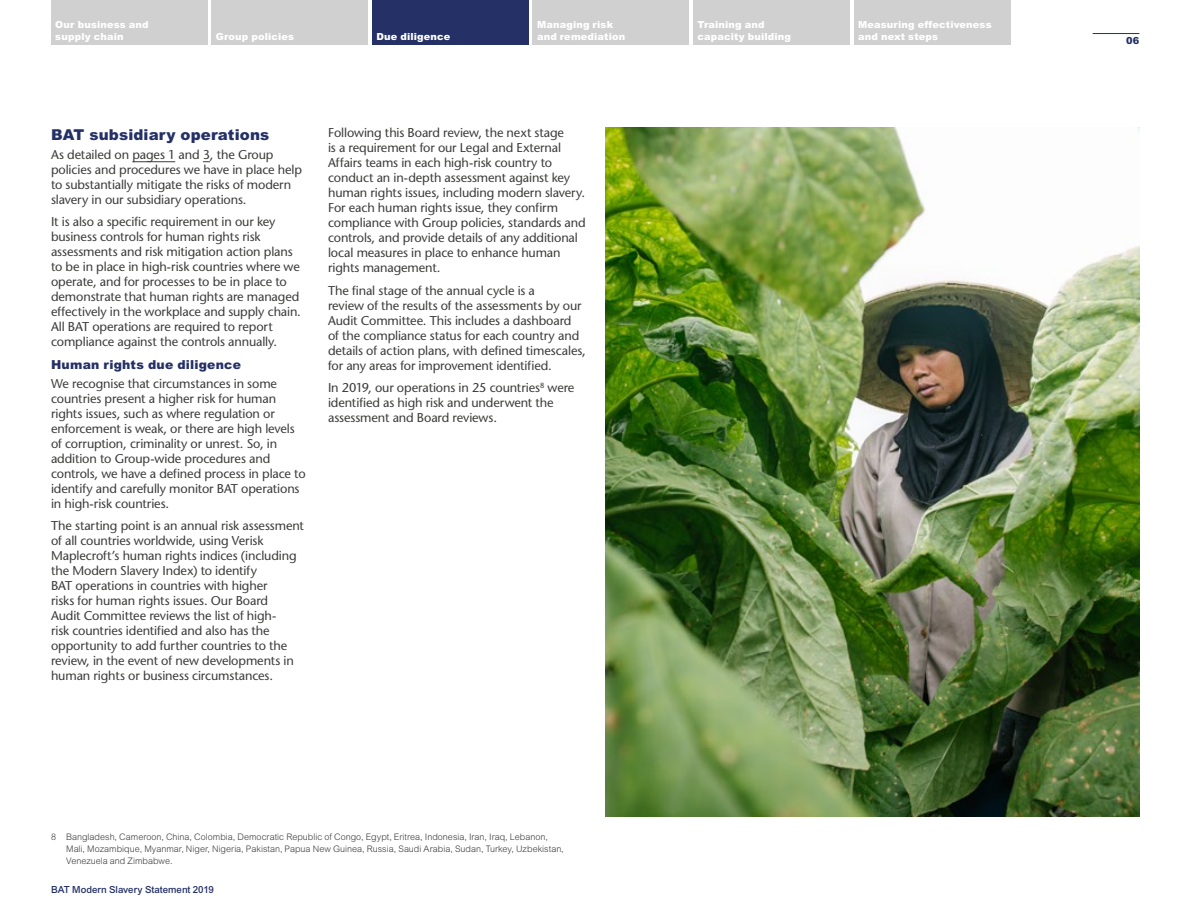
<style>
.page{position:relative;width:1191px;height:915px;background:#fff}
.page>*{position:absolute;margin:0;border:0;box-sizing:border-box;transform-origin:0 0}
.t1{font:900 15px "Arial";letter-spacing:.01em;color:#243066}
.t2{font:500 12.75px/15px "Stone Sans Std";letter-spacing:-.01em;color:#3c3c3b}
.t3{font:900 12.3px "Arial";letter-spacing:.02em;color:#243066}
.t4{font:900 9.75px/12px "Arial";letter-spacing:.015em;color:#fff}
.t5{font:500 9.75px "Arial";color:#243066}
.t6{font:900 9.75px "Arial";color:#243066}
.t7{font:300 9px/12px "Arial";color:#3c3c3b}
</style>
<div class="page">
<img style="left:605px;top:128px;width:535px;height:688px">
<hr style="left:132px;top:161px;width:43px;height:1px;background:#3c3c3b">
<hr style="left:1092px;top:33px;width:47px;height:1px;background:#243066">
<div style="left:51px;top:0;width:156px;height:44px;background:#d0d0d0"></div>
<div style="left:212px;top:0;width:156px;height:44px;background:#d0d0d0"></div>
<div style="left:372px;top:0;width:156px;height:44px;background:#243066"></div>
<div style="left:533px;top:0;width:156px;height:44px;background:#d0d0d0"></div>
<div style="left:693px;top:0;width:156px;height:44px;background:#d0d0d0"></div>
<div style="left:854px;top:0;width:156px;height:44px;background:#d0d0d0"></div>
<p class="t4" style="left:55px;top:18px;width:95px">Our business and supply chain</p>
<p class="t4" style="left:216px;top:30px;width:80px">Group policies</p>
<p class="t4" style="left:376px;top:30px;width:75px">Due diligence</p>
<p class="t4" style="left:537px;top:18px;width:90px">Managing risk and remediation</p>
<p class="t4" style="left:697px;top:18px;width:95px">Training and capacity building</p>
<p class="t4" style="left:858px;top:18px;width:135px">Measuring effectiveness and next steps</p>
<p class="t1" style="left:51px;top:125px;width:220px">BAT subsidiary operations</p>
<p class="t2" style="left:51px;top:147px;width:252px">As detailed on pages 1 and 3, the Group policies and procedures we have in place help to substantially mitigate the risks of modern slavery in our subsidiary operations.</p>
<p class="t2" style="left:51px;top:214px;width:251px">It is also a specific requirement in our key business controls for human rights risk assessments and risk mitigation action plans to be in place in high-risk countries where we operate, and for processes to be in place to demonstrate that human rights are managed effectively in the workplace and supply chain.<br>All BAT operations are required to report compliance against the controls annually.</p>
<p class="t3" style="left:51px;top:356px;width:191px">Human rights due diligence</p>
<p class="t2" style="left:51px;top:375px;width:256px">We recognise that circumstances in some countries present a higher risk for human rights issues, such as where regulation or enforcement is weak, or there are high levels of corruption, criminality or unrest. So, in addition to Group-wide procedures and controls, we have a defined process in place to identify and carefully monitor BAT operations in high-risk countries.</p>
<p class="t2" style="left:51px;top:518px;width:254px">The starting point is an annual risk assessment of all countries worldwide, using Verisk Maplecroft’s human rights indices (including the Modern Slavery Index) to identify<br>BAT operations in countries with higher<br>risks for human rights issues. Our Board<br>Audit Committee reviews the list of high-<br>risk countries identified and also has the opportunity to add further countries to the review, in the event of new developments in human rights or business circumstances.</p>
<p class="t2" style="left:328px;top:125px;width:259px">Following this Board review, the next stage<br>is a requirement for our Legal and External Affairs teams in each high-risk country to conduct an in-depth assessment against key human rights issues, including modern slavery.<br>For each human rights issue, they confirm compliance with Group policies, standards and controls, and provide details of any additional local measures in place to enhance human rights management.</p>
<p class="t2" style="left:328px;top:282px;width:259px">The final stage of the annual cycle is a<br>review of the results of the assessments by our Audit Committee. This includes a dashboard<br>of the compliance status for each country and details of action plans, with defined timescales, for any areas for improvement identified.</p>
<p class="t2" style="left:328px;top:380px;width:248px">In 2019, our operations in 25 countries<sup>8</sup> were identified as high risk and underwent the assessment and Board reviews.</p>
<p class="t7" style="left:66px;top:830px;width:499px;text-indent:-15px">8 Bangladesh, Cameroon, China, Colombia, Democratic Republic of Congo, Egypt, Eritrea, Indonesia, Iran, Iraq, Lebanon,<br>Mali, Mozambique, Myanmar, Niger, Nigeria, Pakistan, Papua New Guinea, Russia, Saudi Arabia, Sudan, Turkey, Uzbekistan,<br>Venezuela and Zimbabwe.</p>
<p class="t5" style="left:51px;top:883px;width:164px">BAT Modern Slavery Statement 2019</p>
<p class="t6" style="left:1126px;top:35px;width:15px">06</p>
</div>
